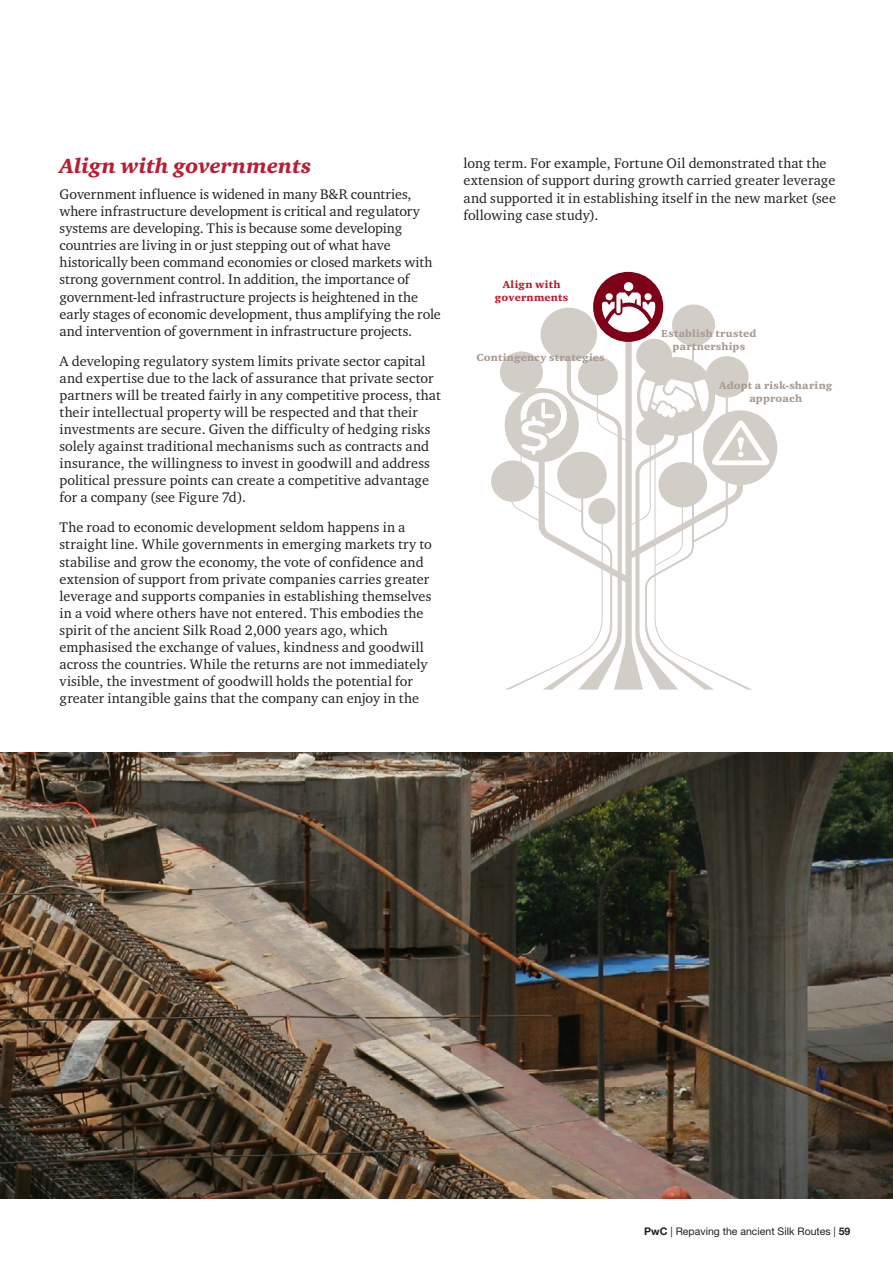
<style>
.page{position:relative;width:893px;height:1263px;background:#fff}
.page>*{position:absolute;margin:0;border:0;box-sizing:border-box;transform-origin:0 0}
.Head_2{font:italic 900 21px "Charter ITC Std";letter-spacing:.005em;color:#b91f33}
.Body_text{font:14.25px/17.1px "Charter ITC Std";letter-spacing:.005em;color:#231f20}
.Head_2-2{font:900 10.5px/12.6px "Charter ITC Std";letter-spacing:.02em;color:#a89b91;text-align:center}
.t1{font:10.5px "Helvetica Neue LTW1 G";color:#231f20}
.Head_2-3{font:900 10.5px/12.6px "Charter ITC Std";letter-spacing:.025em;color:#b91f33;text-align:center}
.s1{font-weight:700}
</style>
<div class="page">
<img style="left:0;top:753px;width:893px;height:446px">
<svg style="left:591px;top:332px;width:123px;height:358px"></svg>
<div style="left:491px;top:460px;width:43px;height:42px;background:#d3cdc8;border-radius:50%"></div>
<div style="left:500px;top:351px;width:43px;height:42px;background:#d3cdc8;border-radius:50%"></div>
<div style="left:540px;top:308px;width:57px;height:53px;background:#d3cdc8;border-radius:50%"></div>
<div style="left:593px;top:272px;width:70px;height:70px;background:#7f0118;border-radius:50%"></div>
<div style="left:636px;top:339px;width:36px;height:34px;background:#d3cdc8;border-radius:50%"></div>
<div style="left:672px;top:304px;width:43px;height:42px;background:#d3cdc8;border-radius:50%"></div>
<div style="left:703px;top:410px;width:74px;height:75px;background:#d3cdc8;border-radius:50%"></div>
<svg style="left:635px;top:343px;width:134px;height:347px"></svg>
<svg style="left:602px;top:282px;width:53px;height:50px"></svg>
<svg style="left:505px;top:351px;width:117px;height:339px"></svg>
<p class="Head_2" style="left:60px;top:153px;width:253px">Align with governments</p>
<p class="Body_text" style="left:60px;top:185px;width:383px">Government influence is widened in many B&amp;R countries, where infrastructure development is critical and regulatory systems are developing. This is because some developing countries are living in or just stepping out of what have historically been command economies or closed markets with strong government control. In addition, the importance of government-led infrastructure projects is heightened in the early stages of economic development, thus amplifying the role and intervention of government in infrastructure projects.</p>
<p class="Body_text" style="left:60px;top:352px;width:383px">A developing regulatory system limits private sector capital and expertise due to the lack of assurance that private sector partners will be treated fairly in any competitive process, that their intellectual property will be respected and that their investments are secure. Given the difficulty of hedging risks solely against traditional mechanisms such as contracts and insurance, the willingness to invest in goodwill and address political pressure points can create a competitive advantage for a company (see Figure 7d).</p>
<p class="Body_text" style="left:60px;top:519px;width:374px">The road to economic development seldom happens in a straight line. While governments in emerging markets try to stabilise and grow the economy, the vote of confidence and extension of support from private companies carries greater leverage and supports companies in establishing themselves in a void where others have not entered. This embodies the spirit of the ancient Silk Road 2,000 years ago, which emphasised the exchange of values, kindness and goodwill across the countries. While the returns are not immediately visible, the investment of goodwill holds the potential for greater intangible gains that the company can enjoy in the</p>
<p class="Body_text" style="left:463px;top:155px;width:374px">long term. For example, Fortune Oil demonstrated that the extension of support during growth carried greater leverage and supported it in establishing itself in the new market (see following case study).</p>
<p class="Head_2-3" style="left:495px;top:278px;width:75px">Align with governments</p>
<p class="Head_2-2" style="left:477px;top:351px;width:130px">Contingency strategies</p>
<p class="Head_2-2" style="left:661px;top:327px;width:97px">Establish trusted partnerships</p>
<p class="Head_2-2" style="left:719px;top:379px;width:115px">Adopt a risk-sharing approach</p>
<p class="t1" style="left:644px;top:1225px;width:208px"><span class="s1">PwC</span> | Repaving the ancient Silk Routes | <span class="s1">59</span></p>
</div>
